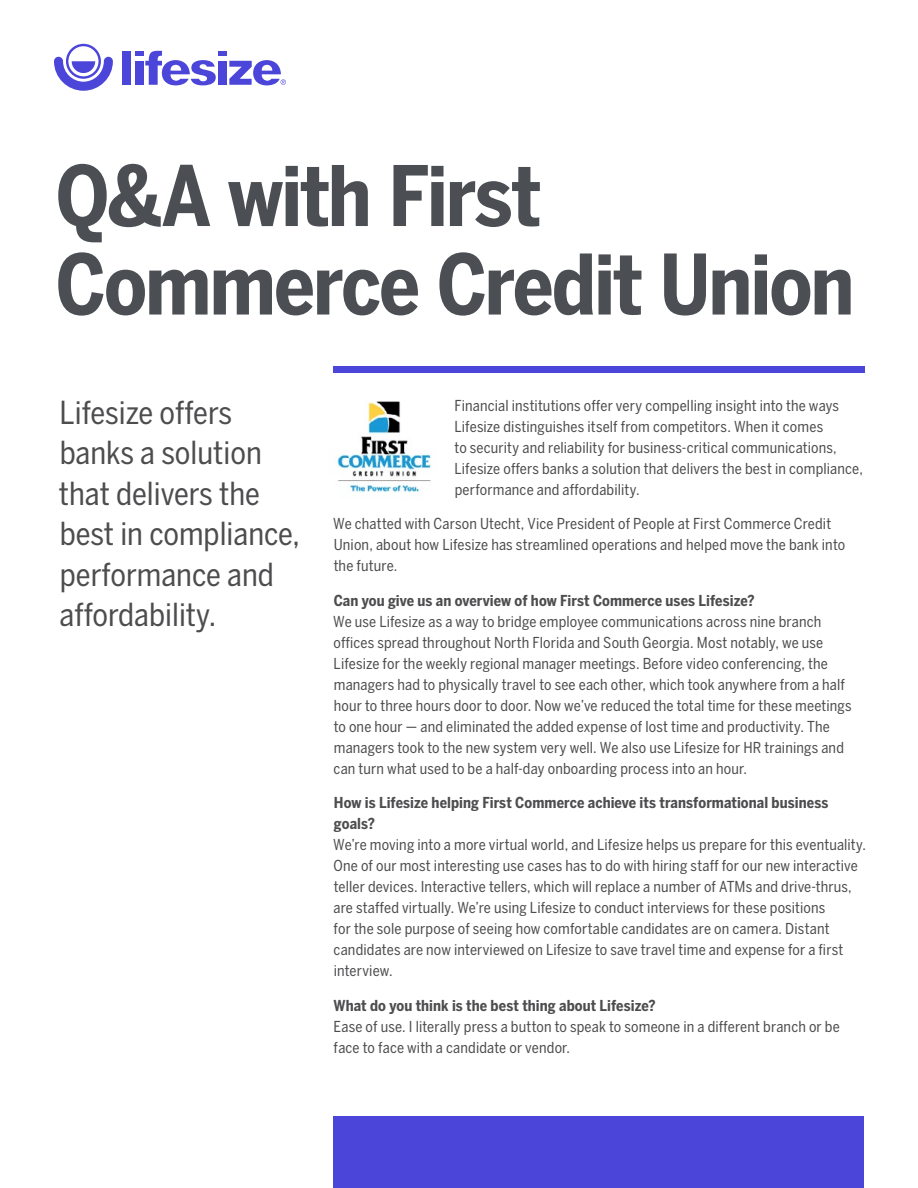
<style>
.page{position:relative;width:918px;height:1188px;background:#fff}
.page>*{position:absolute;margin:0;border:0;box-sizing:border-box;transform-origin:0 0}
.t1{font:700 82.5px/88.5px "Benton Sans Cond";letter-spacing:-.025em;color:#4b4f54}
.t2{font:31.5px/40.5px "Benton Sans Cond";color:#4d4d4f}
.t3{font:15px/21px "Benton Sans Cond";letter-spacing:.01em;color:#4d4d4f}
.t4{font:700 15px/21px "Benton Sans Cond";letter-spacing:.005em;color:#4d4d4f}
</style>
<div class="page">
<div style="left:333px;top:367px;width:531px;height:6px;background:#4b45da"></div>
<div style="left:333px;top:1117px;width:531px;height:71px;background:#4b45da"></div>
<svg style="left:54px;top:44px;width:59px;height:47px"></svg>
<div style="left:135px;top:51px;width:8px;height:5px;background:#4b45da"></div>
<div style="left:135px;top:61px;width:8px;height:24px;background:#4b45da"></div>
<div style="left:123px;top:51px;width:8px;height:34px;background:#4b45da"></div>
<div style="left:218px;top:51px;width:8px;height:5px;background:#4b45da"></div>
<div style="left:218px;top:61px;width:8px;height:24px;background:#4b45da"></div>
<svg style="left:229px;top:60px;width:57px;height:25px"></svg>
<svg style="left:145px;top:51px;width:71px;height:34px"></svg>
<img style="left:337px;top:401px;width:94px;height:92px">
<h1 class="t1" style="left:56px;top:151px;width:800px">Q&amp;A with First<br>Commerce Credit Union</h1>
<h2 class="t2" style="left:59px;top:392px;width:243px">Lifesize offers banks a solution that delivers the best in compliance, performance and affordability.</h2>
<p class="t3" style="left:455px;top:395px;width:410px">Financial institutions offer very compelling insight into the ways Lifesize distinguishes itself from competitors. When it comes<br>to security and reliability for business-critical communications, Lifesize offers banks a solution that delivers the best in compliance, performance and affordability.</p>
<p class="t3" style="left:333px;top:513px;width:513px">We chatted with Carson Utecht, Vice President of People at First Commerce Credit<br>Union, about how Lifesize has streamlined operations and helped move the bank into the future.</p>
<p class="t4" style="left:334px;top:590px;width:422px">Can you give us an overview of how First Commerce uses Lifesize?</p>
<p class="t3" style="left:333px;top:611px;width:520px">We use Lifesize as a way to bridge employee communications across nine branch offices spread throughout North Florida and South Georgia. Most notably, we use Lifesize for the weekly regional manager meetings. Before video conferencing, the managers had to physically travel to see each other, which took anywhere from a half hour to three hours door to door. Now we’ve reduced the total time for these meetings to one hour — and eliminated the added expense of lost time and productivity. The managers took to the new system very well. We also use Lifesize for HR trainings and can turn what used to be a half-day onboarding process into an hour.</p>
<p class="t4" style="left:334px;top:792px;width:496px">How is Lifesize helping First Commerce achieve its transformational business goals?</p>
<p class="t3" style="left:333px;top:834px;width:534px">We’re moving into a more virtual world, and Lifesize helps us prepare for this eventuality.<br>One of our most interesting use cases has to do with hiring staff for our new interactive teller devices. Interactive tellers, which will replace a number of ATMs and drive-thrus, are staffed virtually. We’re using Lifesize to conduct interviews for these positions<br>for the sole purpose of seeing how comfortable candidates are on camera. Distant candidates are now interviewed on Lifesize to save travel time and expense for a first interview.</p>
<p class="t4" style="left:334px;top:995px;width:324px">What do you think is the best thing about Lifesize?</p>
<p class="t3" style="left:334px;top:1016px;width:508px">Ease of use. I literally press a button to speak to someone in a different branch or be face to face with a candidate or vendor.</p>
</div>
